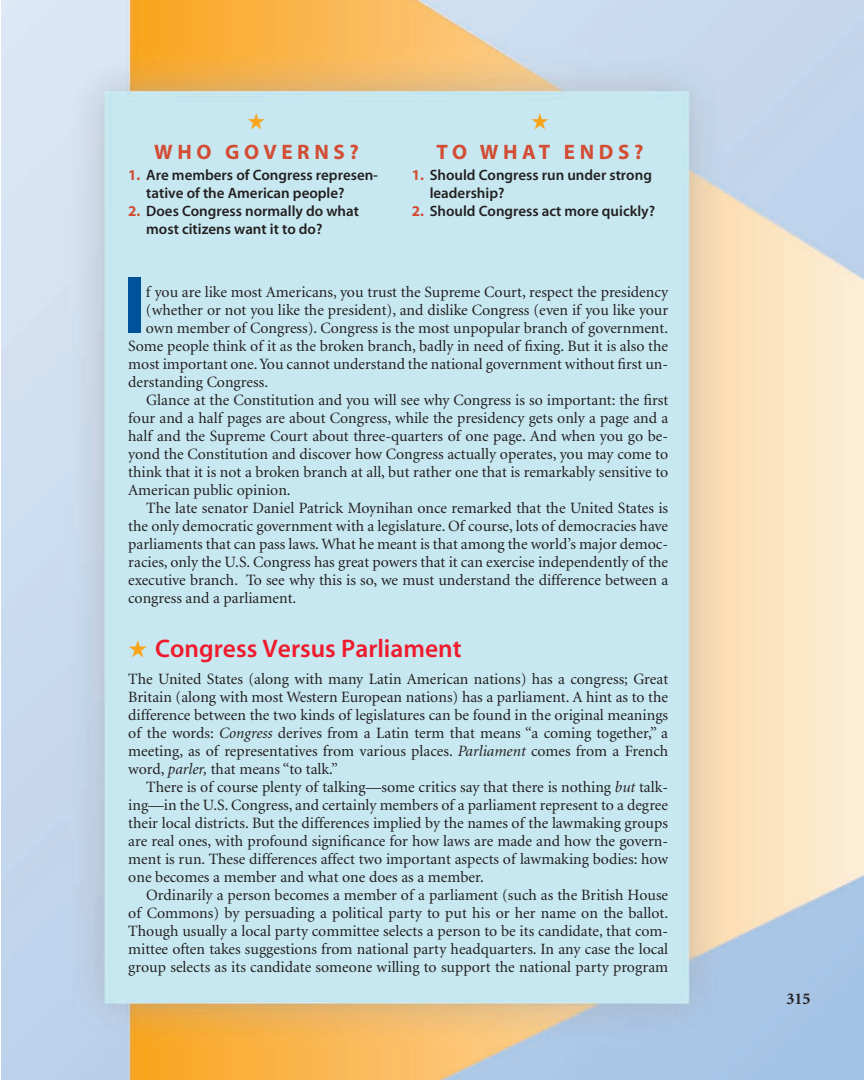
<style>
.page{position:relative;width:864px;height:1080px;background:#fff}
.page>*{position:absolute;margin:0;border:0;box-sizing:border-box;transform-origin:0 0}
.t1{font:700 82.2px "Myriad";color:#01519b}
.t2{font:25.5px "Myriad Sem";color:#ee1b2d}
.t3{font:700 21px "Myriad";letter-spacing:.22em;color:#d34c34}
.t4{font:700 16.5px "Minion";color:#231f20}
.t5{font:15.75px "Minion";color:#231f20}
.t6{font:15px/18px "Myriad Sem";color:#231f20}
.s1{font-family:"Myriad";font-weight:700;color:#d34c34}
.s2{color:#f9a51b}
.s3{font-style:italic}
</style>
<div class="page">
<img style="left:2px;top:0;width:862px;height:1080px">
<svg style="left:248px;top:113px;width:17px;height:16px"></svg>
<svg style="left:532px;top:113px;width:16px;height:16px"></svg>
<p class="t3" style="left:154px;top:144px;width:206px">WHO GOVERNS?</p>
<p class="t6" style="left:146px;top:167px;width:233px;text-indent:-18px"><span class="s1">1.</span> Are members of Congress represen&shy;tative of the American people?</p>
<p class="t6" style="left:146px;top:203px;width:214px;text-indent:-18px"><span class="s1">2.</span> Does Congress normally do what most citizens want it to do?</p>
<p class="t3" style="left:436px;top:144px;width:209px">TO WHAT ENDS?</p>
<p class="t6" style="left:430px;top:167px;width:224px;text-indent:-18px"><span class="s1">1.</span> Should Congress run under strong leadership?</p>
<p class="t6" style="left:412px;top:203px;width:245px"><span class="s1">2.</span> Should Congress act more quickly?</p>
<p class="t1" style="left:122px;top:275px;width:25px">I</p>
<p class="t5" style="left:146px;top:286px;width:524px">f you are like most Americans, you trust the Supreme Court, respect the presidency</p>
<p class="t5" style="left:146px;top:304px;width:524px">(whether or not you like the president), and dislike Congress (even if you like your</p>
<p class="t5" style="left:146px;top:322px;width:524px">own member of Congress). Congress is the most unpopular branch of government.</p>
<p class="t5" style="left:128px;top:340px;width:541px">Some people think of it as the broken branch, badly in need of fixing. But it is also the</p>
<p class="t5" style="left:128px;top:358px;width:541px">most important one. You cannot understand the national government without first un-</p>
<p class="t5" style="left:128px;top:376px;width:141px">derstanding Congress.</p>
<p class="t5" style="left:146px;top:394px;width:524px">Glance at the Constitution and you will see why Congress is so important: the first</p>
<p class="t5" style="left:128px;top:412px;width:542px">four and a half pages are about Congress, while the presidency gets only a page and a</p>
<p class="t5" style="left:128px;top:430px;width:541px">half and the Supreme Court about three-quarters of one page. And when you go be-</p>
<p class="t5" style="left:128px;top:448px;width:541px">yond the Constitution and discover how Congress actually operates, you may come to</p>
<p class="t5" style="left:128px;top:466px;width:541px">think that it is not a broken branch at all, but rather one that is remarkably sensitive to</p>
<p class="t5" style="left:128px;top:484px;width:164px">American public opinion.</p>
<p class="t5" style="left:146px;top:502px;width:523px">The late senator Daniel Patrick Moynihan once remarked that the United States is</p>
<p class="t5" style="left:128px;top:520px;width:541px">the only democratic government with a legislature. Of course, lots of democracies have</p>
<p class="t5" style="left:128px;top:538px;width:541px">parliaments that can pass laws. What he meant is that among the world’s major democ-</p>
<p class="t5" style="left:128px;top:556px;width:541px">racies, only the U.S. Congress has great powers that it can exercise independently of the</p>
<p class="t5" style="left:128px;top:574px;width:541px">executive branch. To see why this is so, we must understand the difference between a</p>
<p class="t5" style="left:128px;top:592px;width:170px">congress and a parliament.</p>
<p class="t2" style="left:128px;top:639px;width:335px"><span class="s2">★</span> Congress Versus Parliament</p>
<p class="t5" style="left:128px;top:673px;width:541px">The United States (along with many Latin American nations) has a congress; Great</p>
<p class="t5" style="left:128px;top:691px;width:541px">Britain (along with most Western European nations) has a parliament. A hint as to the</p>
<p class="t5" style="left:128px;top:709px;width:541px">difference between the two kinds of legislatures can be found in the original meanings</p>
<p class="t5" style="left:128px;top:727px;width:541px">of the words: <span class="s3">Congress</span> derives from a Latin term that means “a coming together,” a</p>
<p class="t5" style="left:128px;top:745px;width:542px">meeting, as of representatives from various places. <span class="s3">Parliament</span> comes from a French</p>
<p class="t5" style="left:128px;top:763px;width:211px">word, <span class="s3">parler,</span> that means “to talk.”</p>
<p class="t5" style="left:146px;top:781px;width:524px">There is of course plenty of talking—some critics say that there is nothing <span class="s3">but</span> talk-</p>
<p class="t5" style="left:128px;top:799px;width:541px">ing—in the U.S. Congress, and certainly members of a parliament represent to a degree</p>
<p class="t5" style="left:128px;top:817px;width:541px">their local districts. But the differences implied by the names of the lawmaking groups</p>
<p class="t5" style="left:128px;top:835px;width:541px">are real ones, with profound significance for how laws are made and how the govern-</p>
<p class="t5" style="left:128px;top:853px;width:541px">ment is run. These differences affect two important aspects of lawmaking bodies: how</p>
<p class="t5" style="left:128px;top:871px;width:357px">one becomes a member and what one does as a member.</p>
<p class="t5" style="left:146px;top:889px;width:523px">Ordinarily a person becomes a member of a parliament (such as the British House</p>
<p class="t5" style="left:128px;top:907px;width:541px">of Commons) by persuading a political party to put his or her name on the ballot.</p>
<p class="t5" style="left:128px;top:925px;width:542px">Though usually a local party committee selects a person to be its candidate, that com-</p>
<p class="t5" style="left:128px;top:943px;width:541px">mittee often takes suggestions from national party headquarters. In any case the local</p>
<p class="t5" style="left:128px;top:961px;width:541px">group selects as its candidate someone willing to support the national party program</p>
<p class="t4" style="left:786px;top:992px;width:26px">315</p>
</div>
